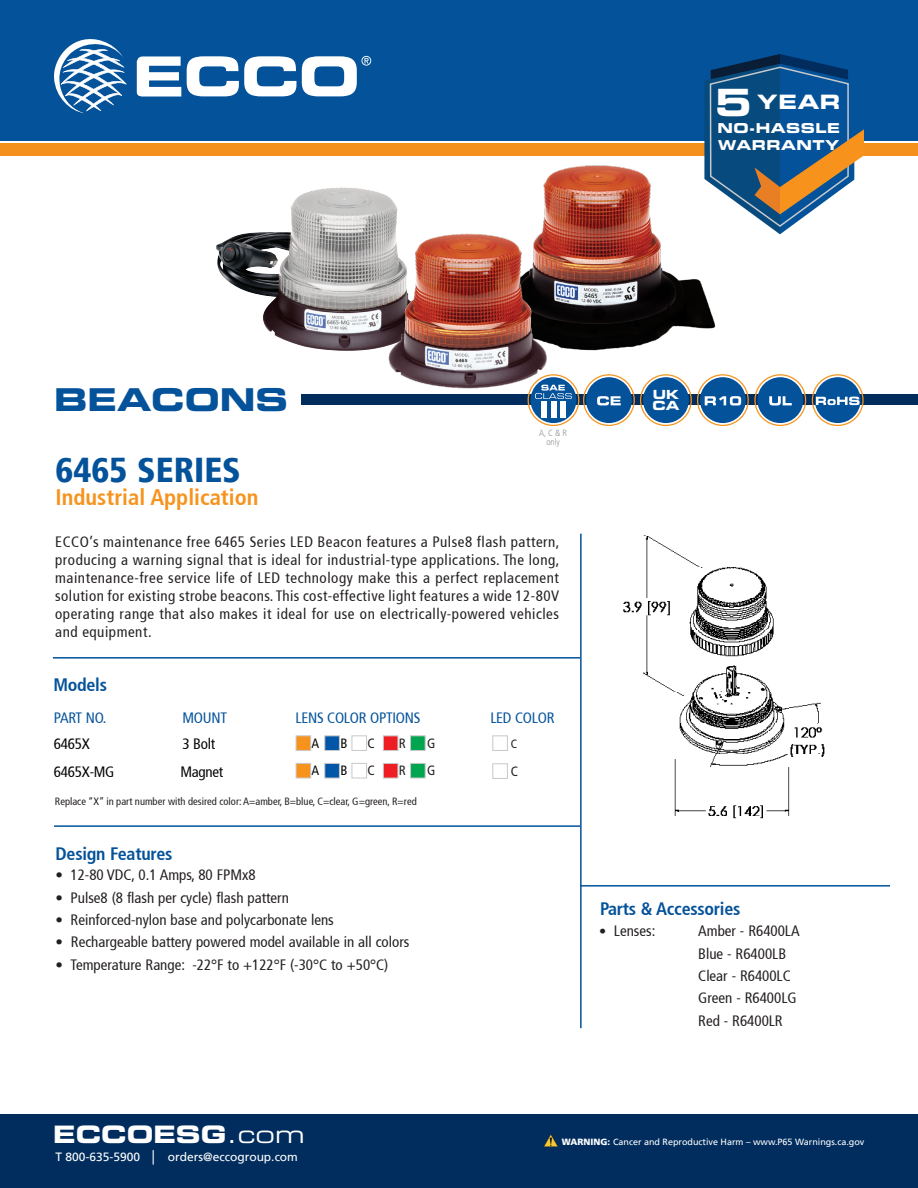
<style>
.page{position:relative;width:918px;height:1188px;background:#fff}
.page>*{position:absolute;margin:0;border:0;box-sizing:border-box;transform-origin:0 0}
.t1{font:37.5px "Eurostile LT Std Bold Ex 2";color:#fff}
.t2{font:900 condensed 34.5px "Frutiger 77";color:#04529a}
.t3{font:31.5px "Eurostile LT Std Bold Ex 2";color:#04529a}
.t4{font:24px "Eurostile LT Std Bold Ex 2";color:#fff}
.t5{font:700 condensed 22.5px "Frutiger 67";color:#f7931d}
.t6{font:19.8px "Eurostile LT Std Bold Ex 2";color:#fff}
.t7{font:700 condensed 18px "Frutiger 67";letter-spacing:-.015em;color:#04529a}
.Body_text{font:condensed 15px/18px "Frutiger 57";color:#231f20;text-align:justify}
.t8{font:condensed 15px "Frutiger 57";letter-spacing:-.015em;color:#04529a}
.t9{font:condensed 15px "Frutiger 57";letter-spacing:-.015em;color:#040503}
.t10{font:13.65px/16.5px "Eurostile LT Std Bold Ex 2";letter-spacing:.035em;color:#fff}
.t11{font:condensed 13.5px "Frutiger LT";color:#231f20}
.t12{font:condensed 13.5px "Frutiger LT";color:#040503}
.t13{font:12.6px/10.5px "Eurostile LT Std Bold Ex 2";color:#fff}
.t14{font:12px "Frutiger LT";color:#fff}
.t15{font:condensed 12px "Frutiger LT";color:#231f20}
.t16{font:condensed 10.5px "Frutiger 57";color:#231f20}
.t17{font:9px "Frutiger LT";color:#fff}
.t18{font:300 condensed 9px "Frutiger LT";color:#939598}
.s1{font-size:14.25px}
.s2{font-family:"Eurostile LT Std Ex 2"}
.s3{font-family:"Arial"}
.s4{font-weight:900}
</style>
<div class="page">
<div style="left:301px;top:394px;width:617px;height:11px;background:#002d5e"></div>
<div style="left:0;top:144px;width:918px;height:12px;background:#f4911d"></div>
<div style="left:0;top:0;width:918px;height:140px;background:#04529a"></div>
<svg style="left:137px;top:56px;width:44px;height:41px"></svg>
<svg style="left:187px;top:56px;width:109px;height:40px"></svg>
<svg style="left:54px;top:39px;width:72px;height:74px"></svg>
<svg style="left:302px;top:56px;width:69px;height:40px"></svg>
<div style="left:0;top:1115px;width:918px;height:73px;background:#002d5e"></div>
<svg style="left:544px;top:1134px;width:14px;height:13px"></svg>
<svg style="left:704px;top:54px;width:160px;height:180px"></svg>
<img style="left:216px;top:187px;width:182px;height:164px">
<img style="left:469px;top:93px;width:262px;height:258px">
<img style="left:363px;top:217px;width:199px;height:187px">
<svg style="left:812px;top:374px;width:52px;height:52px"></svg>
<hr style="left:54px;top:825px;width:526px;height:2px;background:#04529a">
<hr style="left:53px;top:657px;width:527px;height:2px;background:#04529a">
<div style="left:492px;top:735px;width:16px;height:16px;background:#fff;border:1px solid #c7c8ca"></div>
<div style="left:492px;top:763px;width:16px;height:16px;background:#fff;border:1px solid #c7c8ca"></div>
<hr style="left:580px;top:885px;width:310px;height:2px;background:#04529a">
<img style="left:623px;top:536px;width:202px;height:283px">
<div style="left:324px;top:735px;width:16px;height:16px;background:#0156a8;border:1px solid #c7c8ca"></div>
<div style="left:410px;top:735px;width:16px;height:16px;background:#00a54f;border:1px solid #c7c8ca"></div>
<div style="left:383px;top:735px;width:15px;height:16px;background:#ee1d23;border:1px solid #c7c8ca"></div>
<div style="left:351px;top:735px;width:16px;height:16px;background:#fff;border:1px solid #c7c8ca"></div>
<div style="left:296px;top:735px;width:15px;height:16px;background:#f7931d;border:1px solid #c7c8ca"></div>
<div style="left:324px;top:763px;width:16px;height:16px;background:#0156a8;border:1px solid #c7c8ca"></div>
<div style="left:410px;top:763px;width:16px;height:15px;background:#00a54f;border:1px solid #c7c8ca"></div>
<div style="left:383px;top:763px;width:15px;height:16px;background:#ee1d23;border:1px solid #c7c8ca"></div>
<div style="left:351px;top:763px;width:16px;height:15px;background:#fff;border:1px solid #c7c8ca"></div>
<div style="left:296px;top:763px;width:15px;height:15px;background:#f7931d;border:1px solid #c7c8ca"></div>
<hr style="left:580px;top:534px;width:2px;height:494px;background:#04529a">
<svg style="left:528px;top:374px;width:278px;height:52px"></svg>
<p class="t1" style="left:715px;top:76px;width:39px">5</p>
<p class="t10" style="left:718px;top:120px;width:124px">NO-HASSLE<br>WARRANTY</p>
<p class="t6" style="left:757px;top:88px;width:85px">YEAR</p>
<p class="t3" style="left:54px;top:378px;width:236px">BEACONS</p>
<p class="t2" style="left:56px;top:449px;width:187px">6465 SERIES</p>
<p class="t5" style="left:56px;top:483px;width:204px">Industrial Application</p>
<p class="t18" style="left:539px;top:428px;width:29px">A, C &amp; R</p>
<p class="t18" style="left:546px;top:437px;width:15px">only</p>
<p class="Body_text" style="left:55px;top:533px;width:506px">ECCO’s maintenance free 6465 Series LED Beacon features a Pulse8 flash pattern, producing a warning signal that is ideal for industrial-type applications. The long, maintenance-free service life of LED technology make this a perfect replacement solution for existing strobe beacons. This cost-effective light features a wide 12-80V operating range that also makes it ideal for use on electrically-powered vehicles and equipment.</p>
<p class="t7" style="left:53px;top:674px;width:55px">Models</p>
<p class="t8" style="left:54px;top:709px;width:54px">PART NO.</p>
<p class="t8" style="left:182px;top:709px;width:46px">MOUNT</p>
<p class="t8" style="left:295px;top:709px;width:126px">LENS COLOR OPTIONS</p>
<p class="t8" style="left:490px;top:709px;width:66px">LED COLOR</p>
<p class="t9" style="left:54px;top:735px;width:37px">6465X</p>
<p class="t9" style="left:183px;top:735px;width:34px">3 Bolt</p>
<p class="t9" style="left:54px;top:763px;width:62px">6465X-MG</p>
<p class="t9" style="left:180px;top:763px;width:45px">Magnet</p>
<p class="t12" style="left:312px;top:735px;width:9px">A</p>
<p class="t12" style="left:340px;top:735px;width:9px">B</p>
<p class="t11" style="left:367px;top:735px;width:9px">C</p>
<p class="t11" style="left:399px;top:735px;width:9px">R</p>
<p class="t11" style="left:427px;top:735px;width:10px">G</p>
<p class="t12" style="left:312px;top:763px;width:9px">A</p>
<p class="t12" style="left:340px;top:763px;width:9px">B</p>
<p class="t11" style="left:367px;top:763px;width:9px">C</p>
<p class="t11" style="left:399px;top:763px;width:9px">R</p>
<p class="t11" style="left:427px;top:763px;width:10px">G</p>
<p class="t15" style="left:511px;top:737px;width:8px">C</p>
<p class="t11" style="left:511px;top:763px;width:9px">C</p>
<p class="t16" style="left:55px;top:796px;width:363px">Replace “X” in part number with desired color: A=amber, B=blue, C=clear, G=green, R=red</p>
<p class="t7" style="left:56px;top:843px;width:118px">Design Features</p>
<p class="Body_text" style="left:56px;top:866px;width:202px">• 12-80 VDC, 0.1 Amps, 80 FPMx8</p>
<p class="Body_text" style="left:56px;top:889px;width:235px">• Pulse8 (8 flash per cycle) flash pattern</p>
<p class="Body_text" style="left:56px;top:911px;width:280px">• Reinforced-nylon base and polycarbonate lens</p>
<p class="Body_text" style="left:56px;top:933px;width:355px">• Rechargeable battery powered model available in all colors</p>
<p class="Body_text" style="left:56px;top:956px;width:334px">• Temperature Range: -22°F to +122°F (-30°C to +50°C)</p>
<p class="t13" style="left:653px;top:389px;width:28px">UK<br>CA</p>
<p class="t7" style="left:600px;top:898px;width:142px">Parts &amp; Accessories</p>
<p class="Body_text" style="left:599px;top:922px;width:58px"><span class="s1">•</span> Lenses:</p>
<p class="Body_text" style="left:698px;top:922px;width:103px">Amber - R6400LA</p>
<p class="Body_text" style="left:698px;top:945px;width:89px">Blue - R6400LB</p>
<p class="Body_text" style="left:698px;top:967px;width:94px">Clear - R6400LC</p>
<p class="Body_text" style="left:698px;top:989px;width:100px">Green - R6400LG</p>
<p class="Body_text" style="left:698px;top:1012px;width:86px">Red - R6400LR</p>
<p class="t4" style="left:53px;top:1117px;width:253px">ECCOESG<span class="s2">.com</span></p>
<p class="t14" style="left:56px;top:1150px;width:244px">T 800-635-5900 <span class="s3">│</span> orders@eccogroup.com</p>
<p class="t17" style="left:562px;top:1137px;width:304px"><span class="s4">WARNING:</span> Cancer and Reproductive Harm – www.P65 Warnings.ca.gov</p>
</div>
